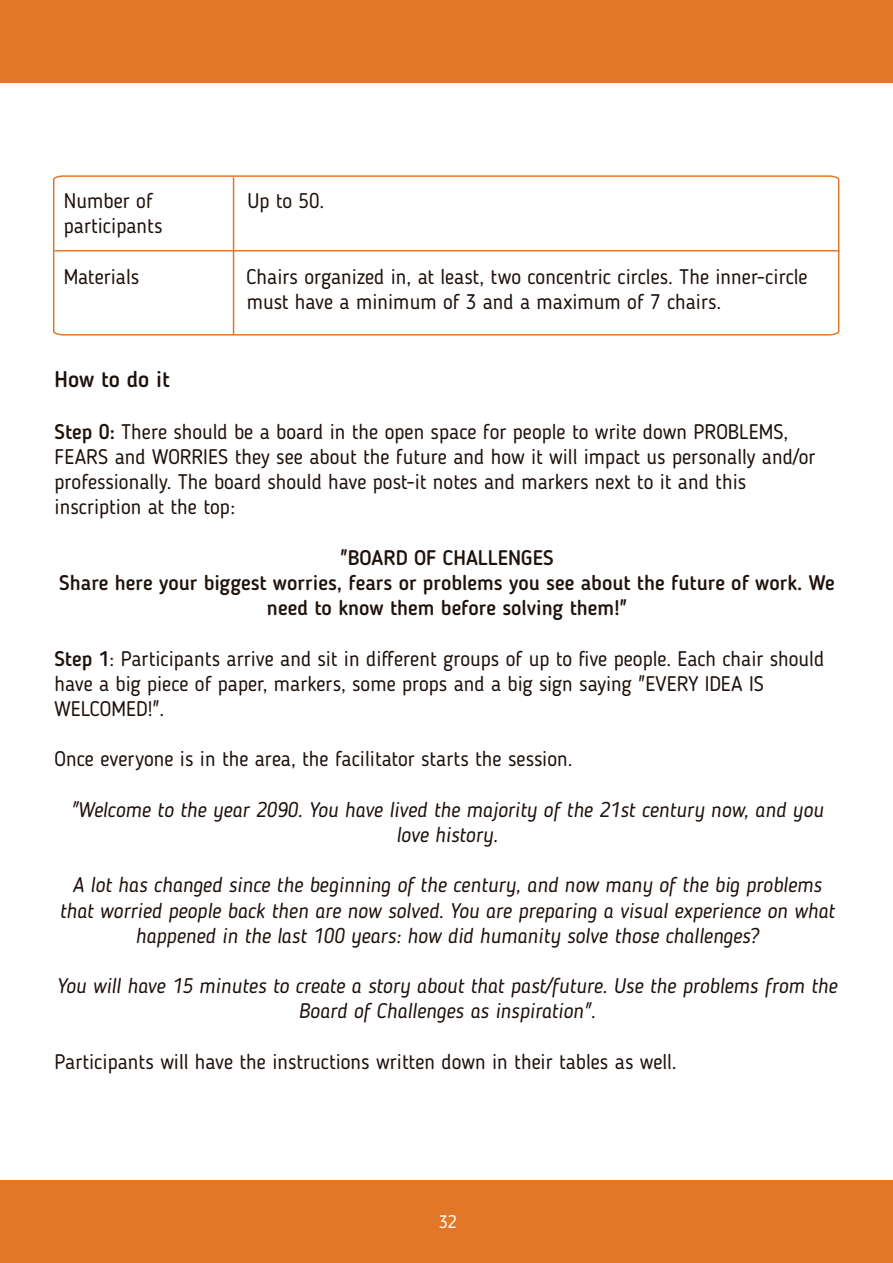
<style>
.page{position:relative;width:893px;height:1263px;background:#fff}
.page>*{position:absolute;margin:0;border:0;box-sizing:border-box;transform-origin:0 0}
.t1{font:500 22.5px "Blogger Sans";color:#1e120d}
.t2{font:21px/25.2px "Blogger Sans";color:#1e120d}
.t3{font:italic 21px/25.2px "Blogger Sans";color:#1e120d;text-align:center}
.t4{font:500 21px/25.2px "Blogger Sans";color:#1e120d;text-align:center}
.t5{font:18px "Blogger Sans";color:#fff}
.s1{font-weight:500}
</style>
<div class="page">
<div style="left:0;top:1181px;width:893px;height:82px;background:#e27728"></div>
<div style="left:0;top:0;width:893px;height:82px;background:#e27728"></div>
<svg style="left:53px;top:175px;width:787px;height:161px"></svg>
<hr style="left:233px;top:177px;width:1px;height:158px;background:#e27728">
<hr style="left:55px;top:250px;width:784px;height:2px;background:#e27728">
<p class="t2" style="left:64px;top:188px;width:90px">Number of</p>
<p class="t2" style="left:247px;top:188px;width:78px">Up to 50.</p>
<p class="t2" style="left:64px;top:213px;width:100px">participants</p>
<p class="t2" style="left:64px;top:264px;width:77px">Materials</p>
<p class="t2" style="left:246px;top:264px;width:563px">Chairs organized in, at least, two concentric circles. The inner-circle must have a minimum of 3 and a maximum of 7 chairs.</p>
<p class="t1" style="left:55px;top:365px;width:117px">How to do it</p>
<p class="t2" style="left:55px;top:419px;width:763px"><span class="s1">Step 0:</span> There should be a board in the open space for people to write down PROBLEMS, FEARS and WORRIES they see about the future and how it will impact us personally and/or professionally. The board should have post-it notes and markers next to it and this inscription at the top:</p>
<p class="t4" style="left:59px;top:545px;width:777px">"BOARD OF CHALLENGES<br>Share here your biggest worries, fears or problems you see about the future of work. We need to know them before solving them!"</p>
<p class="t2" style="left:55px;top:646px;width:771px"><span class="s1">Step 1</span>: Participants arrive and sit in different groups of up to five people. Each chair should have a big piece of paper, markers, some props and a big sign saying "EVERY IDEA IS<br>WELCOMED!".</p>
<p class="t2" style="left:55px;top:746px;width:520px">Once everyone is in the area, the facilitator starts the session.</p>
<p class="t3" style="left:71px;top:797px;width:754px">"Welcome to the year 2090. You have lived the majority of the 21st century now, and you love history.</p>
<p class="t3" style="left:59px;top:872px;width:777px">A lot has changed since the beginning of the century, and now many of the big problems that worried people back then are now solved. You are preparing a visual experience on what happened in the last 100 years: how did humanity solve those challenges?</p>
<p class="t3" style="left:57px;top:973px;width:782px">You will have 15 minutes to create a story about that past/future. Use the problems from the<br>Board of Challenges as inspiration".</p>
<p class="t2" style="left:55px;top:1049px;width:623px">Participants will have the instructions written down in their tables as well.</p>
<p class="t5" style="left:439px;top:1211px;width:19px">32</p>
</div>
